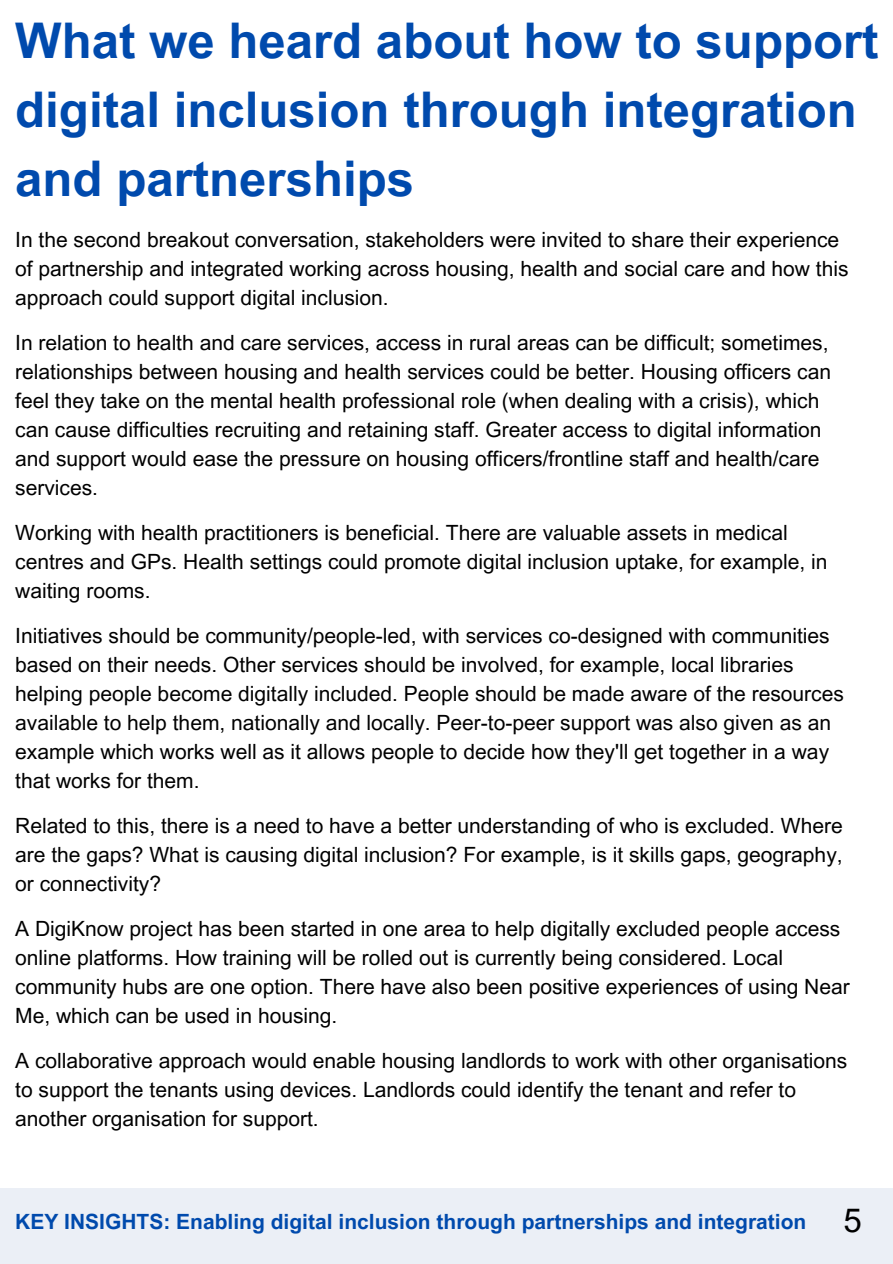
<style>
.page{position:relative;width:893px;height:1264px;background:#fff}
.page>*{position:absolute;margin:0;border:0;box-sizing:border-box;transform-origin:0 0}
.t1{font:700 49.2px/68.7px "Arial MT Pro";color:#004aad}
.t2{font:33px "Arial MT Pro";color:#000}
.t3{font:21px/29px "Arial MT Pro";color:#000}
.t4{font:700 21px "Arial MT Pro";color:#004aad}
</style>
<div class="page">
<div style="left:0;top:1188px;width:892px;height:75px;background:#ebeff6"></div>
<h1 class="t1" style="left:15px;top:13px;width:864px">What we heard about how to support digital inclusion through integration and partnerships</h1>
<p class="t3" style="left:15px;top:227px;width:834px">In the second breakout conversation, stakeholders were invited to share their experience of partnership and integrated working across housing, health and social care and how this approach could support digital inclusion.</p>
<p class="t3" style="left:15px;top:330px;width:817px">In relation to health and care services, access in rural areas can be difficult; sometimes, relationships between housing and health services could be better. Housing officers can feel they take on the mental health professional role (when dealing with a crisis), which can cause difficulties recruiting and retaining staff. Greater access to digital information and support would ease the pressure on housing officers/frontline staff and health/care services.</p>
<p class="t3" style="left:15px;top:520px;width:813px">Working with health practitioners is beneficial. There are valuable assets in medical centres and GPs. Health settings could promote digital inclusion uptake, for example, in waiting rooms.</p>
<p class="t3" style="left:15px;top:623px;width:830px">Initiatives should be community/people-led, with services co-designed with communities based on their needs. Other services should be involved, for example, local libraries helping people become digitally included. People should be made aware of the resources available to help them, nationally and locally. Peer-to-peer support was also given as an example which works well as it allows people to decide how they'll get together in a way that works for them.</p>
<p class="t3" style="left:15px;top:813px;width:829px;text-align:justify">Related to this, there is a need to have a better understanding of who is excluded. Where are the gaps? What is causing digital inclusion? For example, is it skills gaps, geography, or connectivity?</p>
<h2 class="t3" style="left:15px;top:916px;width:835px">A DigiKnow project has been started in one area to help digitally excluded people access online platforms. How training will be rolled out is currently being considered. Local community hubs are one option. There have also been positive experiences of using Near Me, which can be used in housing.</h2>
<p class="t3" style="left:15px;top:1048px;width:833px">A collaborative approach would enable housing landlords to work with other organisations to support the tenants using devices. Landlords could identify the tenant and refer to another organisation for support.</p>
<p class="t4" style="left:15px;top:1213px;width:792px">KEY INSIGHTS: Enabling digital inclusion through partnerships and integration</p>
<p class="t2" style="left:843px;top:1208px;width:20px">5</p>
</div>
